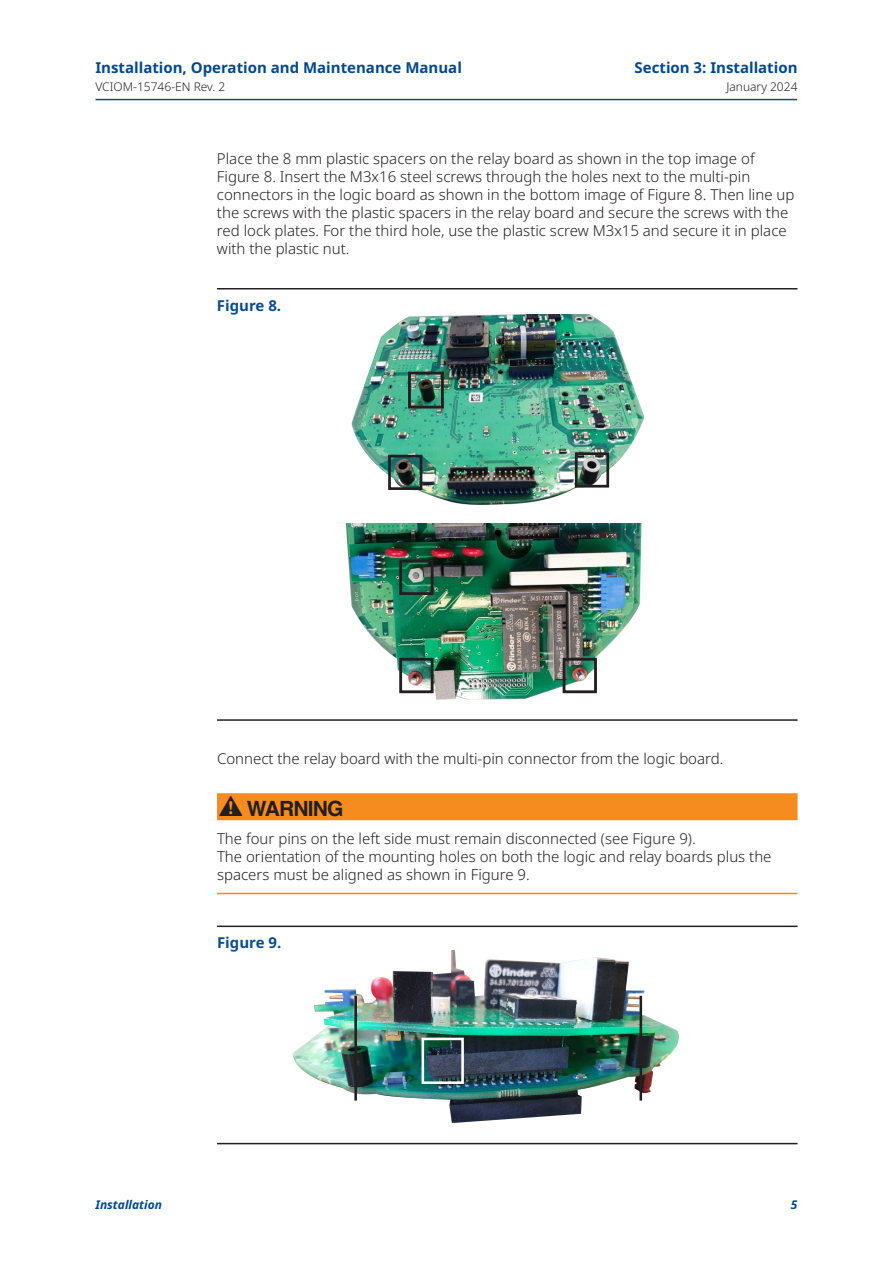
<style>
.page{position:relative;width:893px;height:1263px;background:#fff}
.page>*{position:absolute;margin:0;border:0;box-sizing:border-box;transform-origin:0 0}
.t1{font:700 21px "Helvetica";letter-spacing:-.04em;color:#231f20}
._01_Body_Text{font:300 15px/18px "Noto Sans";color:#231f20}
._06_Warning_text{font:300 15px/18px "Noto Sans";color:#231f20}
.t2{font:700 15px "Noto Sans";color:#01478d}
.t3{font:700 15px "Noto Sans";color:#0b4c8c}
.t4{font:300 12px "Noto Sans";color:#231f20}
.t5{font:italic 700 12px "Noto Sans";color:#01478d}
</style>
<div class="page">
<img style="left:345px;top:314px;width:300px;height:386px">
<img style="left:292px;top:950px;width:387px;height:173px">
<div style="left:399px;top:560px;width:35px;height:35px;border:3px solid #231f20"></div>
<div style="left:399px;top:658px;width:35px;height:35px;border:3px solid #231f20"></div>
<div style="left:563px;top:658px;width:34px;height:35px;border:3px solid #231f20"></div>
<div style="left:422px;top:1038px;width:42px;height:46px;border:3px solid #fff"></div>
<hr style="left:95px;top:99px;width:702px;height:1px;background:#0b4c8c">
<hr style="left:217px;top:288px;width:580px;height:1px;background:#231f20">
<hr style="left:217px;top:719px;width:581px;height:2px;background:#231f20">
<div style="left:217px;top:793px;width:581px;height:27px;background:#f68b1f"></div>
<hr style="left:217px;top:893px;width:581px;height:1px;background:#f68b1f">
<hr style="left:217px;top:925px;width:581px;height:2px;background:#231f20">
<div style="left:408px;top:372px;width:36px;height:36px;border:3px solid #231f20"></div>
<div style="left:575px;top:452px;width:34px;height:36px;border:3px solid #231f20"></div>
<div style="left:388px;top:455px;width:34px;height:35px;border:3px solid #231f20"></div>
<hr style="left:354px;top:996px;width:3px;height:104px;background:#231f20">
<hr style="left:639px;top:996px;width:3px;height:104px;background:#231f20">
<hr style="left:217px;top:1143px;width:581px;height:1px;background:#231f20">
<p class="t2" style="left:95px;top:59px;width:368px">Installation, Operation and Maintenance Manual</p>
<p class="t4" style="left:95px;top:80px;width:131px">VCIOM-15746-EN Rev. 2</p>
<p class="t4" style="left:726px;top:80px;width:73px">January 2024</p>
<p class="t2" style="left:635px;top:59px;width:164px">Section 3: Installation</p>
<p class="_01_Body_Text" style="left:217px;top:149px;width:579px">Place the 8 mm plastic spacers on the relay board as shown in the top image of Figure 8. Insert the M3x16 steel screws through the holes next to the multi-pin connectors in the logic board as shown in the bottom image of Figure 8. Then line up the screws with the plastic spacers in the relay board and secure the screws with the red lock plates. For the third hole, use the plastic screw M3x15 and secure it in place with the plastic nut.</p>
<p class="t3" style="left:217px;top:297px;width:66px">Figure 8.</p>
<p class="_01_Body_Text" style="left:217px;top:749px;width:508px">Connect the relay board with the multi-pin connector from the logic board.</p>
<p class="t1" style="left:247px;top:791px;width:98px">WARNING</p>
<p class="_06_Warning_text" style="left:217px;top:830px;width:556px">The four pins on the left side must remain disconnected (see Figure 9).<br>The orientation of the mounting holes on both the logic and relay boards plus the spacers must be aligned as shown in Figure 9.</p>
<p class="t3" style="left:217px;top:934px;width:66px">Figure 9.</p>
<p class="t5" style="left:95px;top:1196px;width:68px">Installation</p>
<p class="t5" style="left:791px;top:1196px;width:8px">5</p>
</div>
